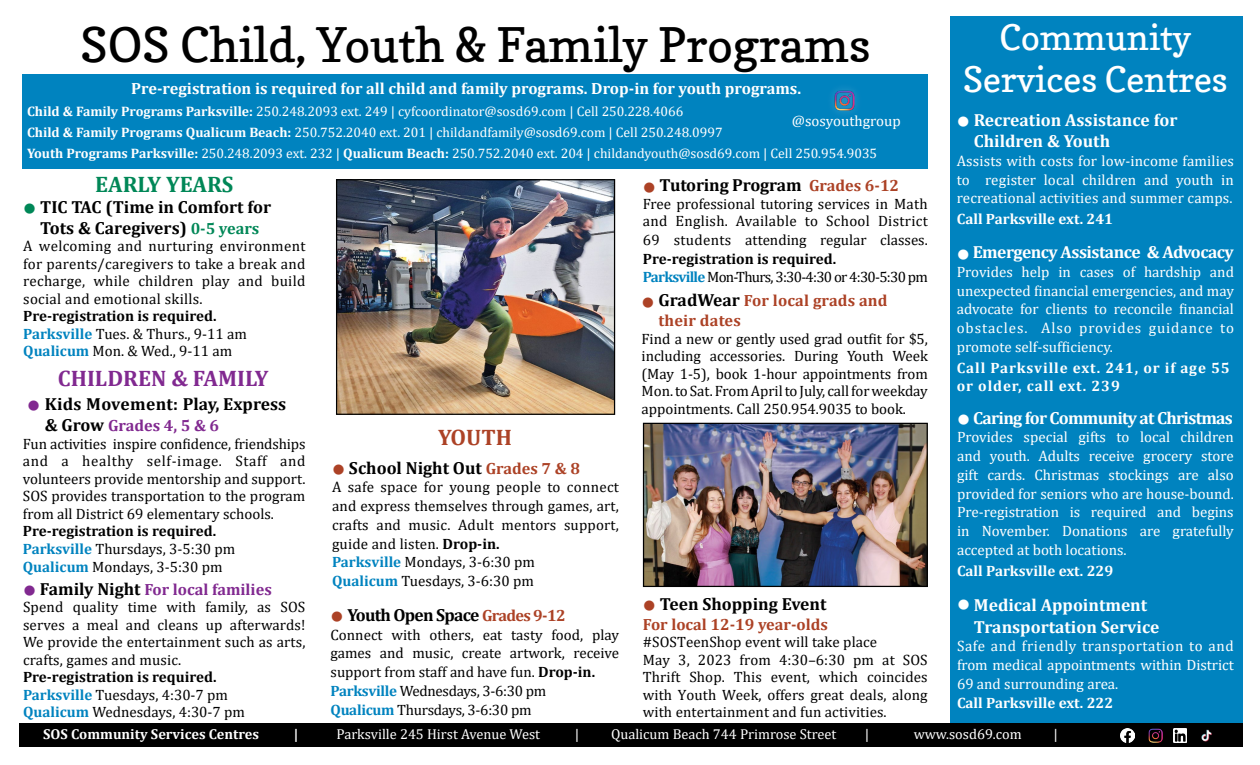
<style>
.page{position:relative;width:1260px;height:765px;background:#fff}
.page>*{position:absolute;margin:0;border:0;box-sizing:border-box;transform-origin:0 0}
.t1{font:47.5px "Copse";color:#000}
.t2{font:35px/42px "Copse";color:#fff;text-align:center}
.t3{font:700 22.5px "Cambria";color:#812990}
.t4{font:700 22.5px "Cambria";letter-spacing:-.005em;color:#008757}
.t5{font:700 22.5px "Cambria";color:#ac4226}
.t6{font:700 17.5px/21.2px "Cambria";color:#000;text-align:center}
.t7{font:700 17.5px/21.2px "Cambria";color:#fff}
.t8{font:700 17.5px "Cambria";letter-spacing:-.04em;color:#fff}
.t9{font:700 17.5px "Cambria";letter-spacing:-.03em;color:#fff}
.t10{font:700 17.5px "Cambria";letter-spacing:-.04em;color:#000}
.t11{font:700 16.25px "Cambria";color:#fff}
.t12{font:700 16.25px/20px "Cambria";letter-spacing:.005em;color:#ac4226}
.t13{font:700 16.25px "Cambria";color:#812990}
.t14{font:15px/17.5px "Cambria";letter-spacing:.005em;color:#000}
.t15{font:15px/18.8px "Cambria";color:#fff;text-align:justify}
.t16{font:15px/18px "Cambria";letter-spacing:-.05em;color:#000}
.t17{font:700 15px "Cambria";color:#fff}
.t18{font:700 15px/18.8px "Cambria";letter-spacing:.06em;color:#fff}
.t19{font:14.38px "Cambria";color:#fff}
.t20{font:700 14.38px "Cambria";color:#fff}
.t21{font:13.75px/21.2px "Cambria";color:#fff}
.s1{font-weight:700}
.s2{color:#008757}
.s3{font-size:16.25px;color:#008757}
.s4{font-weight:700;color:#0083bf}
.s5{color:#812990}
.s6{font-size:17.5px;color:#000}
.s7{color:#ac4226}
.s8{font-size:16.25px;color:#ac4226}
</style>
<div class="page">
<div style="left:951px;top:17px;width:292px;height:711px;background:#0083bf"></div>
<div style="left:20px;top:723px;width:1223px;height:24px;background:#000"></div>
<svg style="left:1121px;top:729px;width:13px;height:13px"></svg>
<svg style="left:1149px;top:729px;width:13px;height:13px"></svg>
<img style="left:1173px;top:729px;width:14px;height:13px">
<div style="left:22px;top:74px;width:906px;height:95px;background:#0083bf"></div>
<div style="left:827px;top:83px;width:35px;height:35px;background:#0484c0"></div>
<img style="left:834px;top:90px;width:21px;height:21px">
<img style="left:645px;top:425px;width:281px;height:160px">
<div style="left:643px;top:423px;width:285px;height:164px;border:1px solid #000"></div>
<img style="left:338px;top:181px;width:275px;height:232px">
<div style="left:336px;top:179px;width:279px;height:236px;border:1px solid #000"></div>
<img style="left:1201px;top:729px;width:11px;height:13px">
<h1 class="t1" style="left:80px;top:15px;width:791px">SOS Child, Youth &amp; Family Programs</h1>
<p class="t11" style="left:131px;top:77px;width:671px">Pre-registration is required for all child and family programs. Drop-in for youth programs.</p>
<p class="t21" style="left:27px;top:100px;width:852px"><span class="s1">Child &amp; Family Programs Parksville:</span> 250.248.2093 ext. 249 | cyfcoordinator@sosd69.com | Cell 250.228.4066<br><span class="s1">Child &amp; Family Programs Qualicum Beach:</span> 250.752.2040 ext. 201 | childandfamily@sosd69.com | Cell 250.248.0997<br><span class="s1">Youth Programs Parksville:</span> 250.248.2093 ext. 232 | <span class="s1">Qualicum Beach:</span> 250.752.2040 ext. 204 | childandyouth@sosd69.com | Cell 250.954.9035</p>
<p class="t15" style="left:792px;top:111px;width:110px">@sosyouthgroup</p>
<h3 class="t4" style="left:95px;top:168px;width:140px">EARLY YEARS</h3>
<p class="t6" style="left:23px;top:195px;width:249px"><span class="s2">●</span> TIC TAC (Time in Comfort for<br>Tots &amp; Caregivers) <span class="s3">0-5 years</span></p>
<p class="t14" style="left:23px;top:237px;width:284px;text-align:justify">A welcoming and nurturing environment for parents/caregivers to take a break and recharge, while children play and build social and emotional skills.</p>
<p class="t14" style="left:23px;top:307px;width:225px"><span class="s1">Pre-registration is required.<br></span><span class="s4">Parksville</span> Tues. &amp; Thurs., 9-11 am<br><span class="s4">Qualicum</span> Mon. &amp; Wed., 9-11 am</p>
<h3 class="t3" style="left:58px;top:363px;width:212px">CHILDREN &amp; FAMILY</h3>
<p class="t6" style="left:27px;top:393px;width:261px"><span class="s5">●</span> Kids Movement: Play, Express</p>
<p class="t13" style="left:45px;top:414px;width:176px"><span class="s6">&amp; Grow</span> Grades 4, 5 &amp; 6</p>
<p class="t14" style="left:23px;top:435px;width:284px;text-align:justify">Fun activities inspire confidence, friendships and a healthy self-image. Staff and volunteers provide mentorship and support.<br>SOS provides transportation to the program from all District 69 elementary schools.</p>
<p class="t14" style="left:23px;top:522px;width:214px"><span class="s1">Pre-registration is required.<br></span><span class="s4">Parksville</span> Thursdays, 3-5:30 pm<br><span class="s4">Qualicum</span> Mondays, 3-5:30 pm</p>
<p class="t13" style="left:23px;top:578px;width:250px">● <span class="s6">Family Night</span> For local families</p>
<p class="t14" style="left:23px;top:598px;width:284px;text-align:justify">Spend quality time with family, as SOS serves a meal and cleans up afterwards!<br>We provide the entertainment such as arts, crafts, games and music.</p>
<p class="t14" style="left:23px;top:668px;width:223px"><span class="s1">Pre-registration is required.<br></span><span class="s4">Parksville</span> Tuesdays, 4:30-7 pm<br><span class="s4">Qualicum</span> Wednesdays, 4:30-7 pm</p>
<h3 class="t5" style="left:438px;top:422px;width:76px">YOUTH</h3>
<p class="t6" style="left:332px;top:457px;width:249px"><span class="s7">●</span> School Night Out <span class="s8">Grades 7 &amp; 8</span></p>
<p class="t14" style="left:332px;top:478px;width:289px;line-height:18.8px">A safe space for young people to connect and express themselves through games, art, crafts and music. Adult mentors support, guide and listen. <span class="s1">Drop-in.<br></span><span class="s4">Parksville</span> Mondays, 3-6:30 pm<br><span class="s4">Qualicum</span> Tuesdays, 3-6:30 pm</p>
<p class="t10" style="left:331px;top:602px;width:237px"><span class="s7">●</span> Youth Open Space <span class="s8">Grades 9-12</span></p>
<p class="t14" style="left:331px;top:625px;width:290px;line-height:18.8px">Connect with others, eat tasty food, play games and music, create artwork, receive support from staff and have fun. <span class="s1">Drop-in.<br></span><span class="s4">Parksville</span> Wednesdays, 3-6:30 pm<br><span class="s4">Qualicum</span> Thursdays, 3-6:30 pm</p>
<p class="t6" style="left:643px;top:174px;width:258px"><span class="s7">●</span> Tutoring Program <span class="s8">Grades 6-12</span></p>
<p class="t14" style="left:643px;top:195px;width:286px;line-height:18.1px;text-align:justify">Free professional tutoring services in Math and English. Available to School District 69 students attending regular classes.</p>
<p class="t16" style="left:643px;top:250px;width:286px"><span class="s1">Pre-registration is required.<br></span><span class="s4">Parksville</span> Mon-Thurs, 3:30-4:30 or 4:30-5:30 pm</p>
<p class="t12" style="left:659px;top:290px;width:231px;text-indent:-17px">● <span class="s6">GradWear</span> For local grads and their dates</p>
<p class="t14" style="left:642px;top:330px;width:288px;text-align:justify">Find a new or gently used grad outfit for $5, including accessories. During Youth Week (May 1-5), book 1-hour appointments from Mon. to Sat. From April to July, call for weekday appointments. Call 250.954.9035 to book.</p>
<p class="t6" style="left:643px;top:592px;width:185px"><span class="s7">●</span> Teen Shopping Event</p>
<p class="t12" style="left:643px;top:613px;width:187px">For local 12-19 year-olds</p>
<p class="t14" style="left:643px;top:633px;width:286px">#SOSTeenShop event will take place<br>May 3, 2023 from 4:30–6:30 pm at SOS Thrift Shop. This event, which coincides with Youth Week, offers great deals, along with entertainment and fun activities.</p>
<h2 class="t2" style="left:963px;top:16px;width:266px">Community<br>Services Centres</h2>
<p class="t7" style="left:974px;top:109px;width:205px;text-indent:-17px">● Recreation Assistance for<br>Children &amp; Youth</p>
<p class="t15" style="left:957px;top:151px;width:279px">Assists with costs for low-income families to register local children and youth in recreational activities and summer camps.</p>
<p class="t17" style="left:957px;top:208px;width:158px">Call Parksville ext. 241</p>
<p class="t9" style="left:957px;top:240px;width:279px">● Emergency Assistance &amp; Advocacy</p>
<p class="t15" style="left:957px;top:262px;width:279px">Provides help in cases of hardship and unexpected financial emergencies, and may advocate for clients to reconcile financial obstacles. Also provides guidance to promote self-sufficiency.</p>
<p class="t18" style="left:957px;top:358px;width:274px">Call Parksville ext. 241, or if age 55 or older, call ext. 239</p>
<p class="t8" style="left:957px;top:405px;width:277px">● Caring for Community at Christmas</p>
<p class="t15" style="left:957px;top:428px;width:278px">Provides special gifts to local children and youth. Adults receive grocery store gift cards. Christmas stockings are also provided for seniors who are house-bound.<br>Pre-registration is required and begins in November. Donations are gratefully accepted at both locations.</p>
<p class="t17" style="left:957px;top:560px;width:158px">Call Parksville ext. 229</p>
<p class="t7" style="left:974px;top:594px;width:187px;text-indent:-17px">● Medical Appointment<br>Transportation Service</p>
<p class="t15" style="left:957px;top:637px;width:278px">Safe and friendly transportation to and from medical appointments within District 69 and surrounding area.</p>
<p class="t17" style="left:957px;top:692px;width:158px">Call Parksville ext. 222</p>
<p class="t20" style="left:43px;top:724px;width:217px">SOS Community Services Centres</p>
<p class="t20" style="left:294px;top:724px;width:6px">|</p>
<p class="t19" style="left:337px;top:725px;width:205px">Parksville 245 Hirst Avenue West</p>
<p class="t19" style="left:575px;top:725px;width:6px">|</p>
<p class="t19" style="left:611px;top:725px;width:227px">Qualicum Beach 744 Primrose Street</p>
<p class="t19" style="left:865px;top:725px;width:6px">|</p>
<p class="t19" style="left:914px;top:725px;width:110px">www.sosd69.com</p>
<p class="t19" style="left:1053px;top:725px;width:6px">|</p>
</div>
